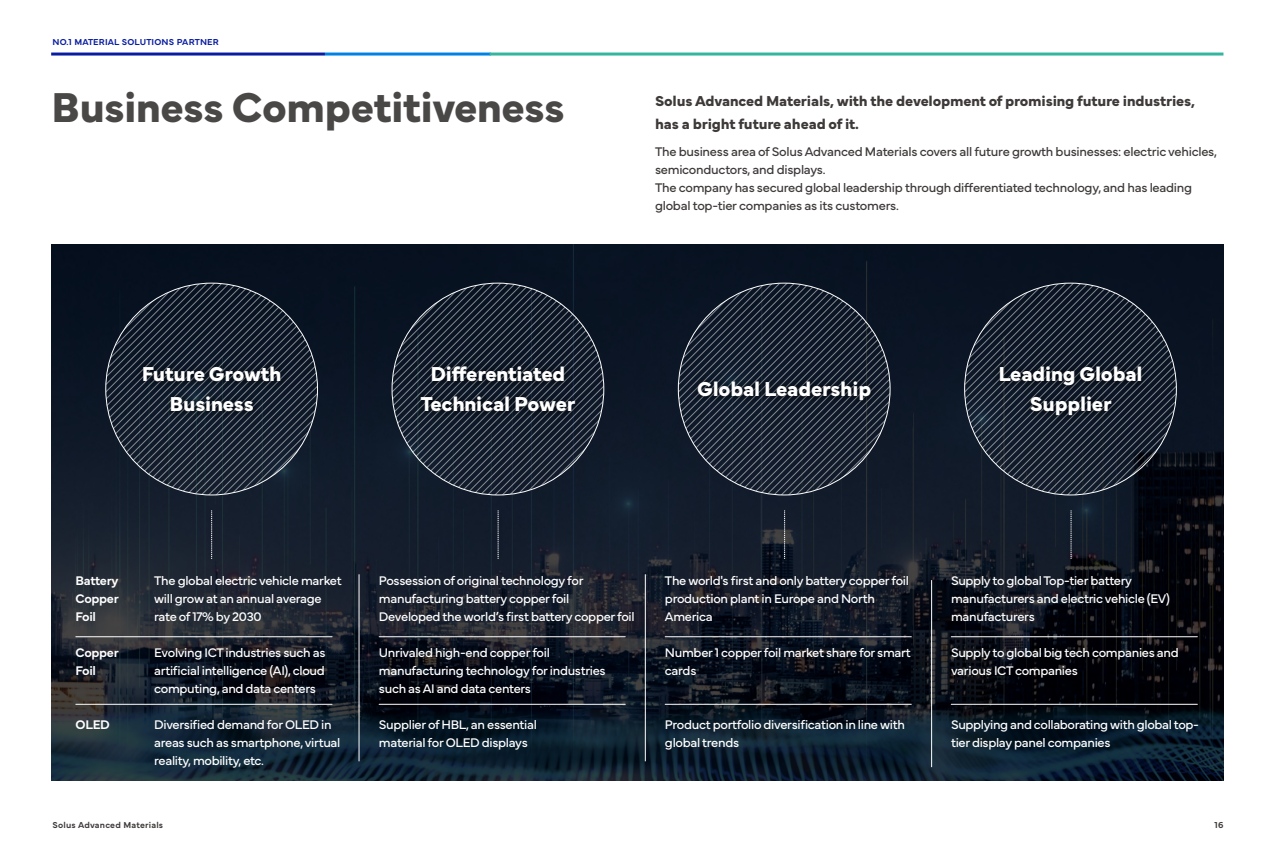
<style>
.page{position:relative;width:1276px;height:851px;background:#fff}
.page>*{position:absolute;margin:0;border:0;box-sizing:border-box;transform-origin:0 0}
.t1{font:700 43.5px "Mundial";letter-spacing:-.015em;color:#4a4747}
.t2{font:700 21px/30px "Mundial";letter-spacing:-.01em;color:#fff;text-align:center}
.t3{font:700 15px/23.2px "Mundial";letter-spacing:-.01em;color:#3e3a39}
.t4{font:13.05px/18px "Mundial";letter-spacing:-.025em;color:#fff}
.t5{font:13.05px/18px "Mundial";letter-spacing:-.02em;color:#3e3a39}
.t6{font:600 13.05px/18px "Mundial";letter-spacing:-.025em;color:#fff;text-align:justify}
.t7{font:600 9px "Mundial";letter-spacing:.02em;color:#091da1}
.t8{font:600 9px "Mundial";letter-spacing:.02em;color:#3e3a39}
</style>
<div class="page">
<svg style="left:51px;top:52px;width:274px;height:4px"></svg>
<svg style="left:325px;top:52px;width:164px;height:4px"></svg>
<svg style="left:489px;top:52px;width:734px;height:4px;background:#65c6b5"></svg>
<img style="left:51px;top:244px;width:1172px;height:536px">
<svg style="left:106px;top:283px;width:211px;height:212px;background:#212b39"></svg>
<svg style="left:392px;top:283px;width:212px;height:212px;background:#202a38"></svg>
<svg style="left:678px;top:283px;width:212px;height:212px;background:#222b39"></svg>
<svg style="left:964px;top:283px;width:212px;height:212px;background:#1f2836"></svg>
<div style="left:135px;top:358px;width:153px;height:61px;background:#000;opacity:.75"></div>
<div style="left:413px;top:358px;width:170px;height:61px;background:#000;opacity:.75"></div>
<div style="left:690px;top:373px;width:189px;height:35px;background:#000;opacity:.75"></div>
<div style="left:991px;top:358px;width:158px;height:65px;background:#000;opacity:.75"></div>
<hr style="left:359px;top:574px;width:1px;height:187px;background:#fff">
<hr style="left:645px;top:574px;width:1px;height:187px;background:#fff">
<hr style="left:931px;top:580px;width:1px;height:187px;background:#fff">
<hr style="left:76px;top:636px;width:256px;height:1px;background:#fff">
<hr style="left:76px;top:704px;width:256px;height:1px;background:#fff">
<hr style="left:379px;top:636px;width:246px;height:1px;background:#fff">
<hr style="left:379px;top:704px;width:246px;height:1px;background:#fff">
<hr style="left:665px;top:636px;width:246px;height:1px;background:#fff">
<hr style="left:665px;top:704px;width:246px;height:1px;background:#fff">
<hr style="left:951px;top:636px;width:246px;height:1px;background:#fff">
<hr style="left:951px;top:704px;width:246px;height:1px;background:#fff">
<div style="left:203px;top:504px;width:17px;height:61px;background:#18202f"></div>
<svg style="left:211px;top:510px;width:1px;height:49px"></svg>
<div style="left:489px;top:504px;width:18px;height:61px;background:#000;opacity:.3"></div>
<svg style="left:498px;top:510px;width:1px;height:49px"></svg>
<div style="left:776px;top:504px;width:17px;height:61px;background:#000;opacity:.3"></div>
<svg style="left:784px;top:510px;width:1px;height:49px"></svg>
<div style="left:1062px;top:504px;width:17px;height:61px;background:#000;opacity:.3"></div>
<svg style="left:1070px;top:510px;width:1px;height:49px"></svg>
<p class="t7" style="left:52px;top:35px;width:168px">NO.1 MATERIAL SOLUTIONS PARTNER</p>
<h1 class="t1" style="left:51px;top:74px;width:515px">Business Competitiveness</h1>
<h2 class="t2" style="left:142px;top:357px;width:141px">Future Growth<br>Business</h2>
<h2 class="t2" style="left:421px;top:357px;width:156px">Differentiated<br>Technical Power</h2>
<p class="t3" style="left:655px;top:88px;width:542px">Solus Advanced Materials, with the development of promising future industries, has a bright future ahead of it.</p>
<p class="t5" style="left:655px;top:141px;width:564px">The business area of Solus Advanced Materials covers all future growth businesses: electric vehicles, semiconductors, and displays.<br>The company has secured global leadership through differentiated technology, and has leading global top-tier companies as its customers.</p>
<h2 class="t2" style="left:697px;top:372px;width:175px">Global Leadership</h2>
<h2 class="t2" style="left:998px;top:357px;width:146px">Leading Global<br>Supplier</h2>
<p class="t6" style="left:76px;top:570px;width:45px">Battery Copper Foil</p>
<p class="t6" style="left:76px;top:642px;width:45px">Copper<br>Foil</p>
<p class="t6" style="left:76px;top:714px;width:36px">OLED</p>
<p class="t4" style="left:154px;top:570px;width:189px">The global electric vehicle market will grow at an annual average rate of 17% by 2030</p>
<p class="t4" style="left:154px;top:642px;width:173px;text-align:justify">Evolving ICT industries such as artificial intelligence (AI), cloud computing, and data centers</p>
<p class="t4" style="left:154px;top:714px;width:188px">Diversified demand for OLED in areas such as smartphone, virtual reality, mobility, etc.</p>
<p class="t4" style="left:379px;top:570px;width:257px">Possession of original technology for manufacturing battery copper foil<br>Developed the world’s first battery copper foil</p>
<p class="t4" style="left:379px;top:642px;width:228px">Unrivaled high-end copper foil manufacturing technology for industries such as AI and data centers</p>
<p class="t4" style="left:379px;top:714px;width:160px">Supplier of HBL, an essential material for OLED displays</p>
<p class="t4" style="left:665px;top:570px;width:245px">The world's first and only battery copper foil production plant in Europe and North<br>America</p>
<p class="t4" style="left:665px;top:642px;width:247px">Number 1 copper foil market share for smart cards</p>
<p class="t4" style="left:665px;top:714px;width:241px">Product portfolio diversification in line with global trends</p>
<p class="t8" style="left:52px;top:817px;width:112px">Solus Advanced Materials</p>
<p class="t4" style="left:951px;top:570px;width:220px">Supply to global Top-tier battery manufacturers and electric vehicle (EV) manufacturers</p>
<p class="t4" style="left:951px;top:642px;width:229px">Supply to global big tech companies and various ICT companies</p>
<p class="t4" style="left:951px;top:714px;width:249px">Supplying and collaborating with global top&shy;tier display panel companies</p>
<p class="t8" style="left:1214px;top:817px;width:10px">16</p>
</div>
